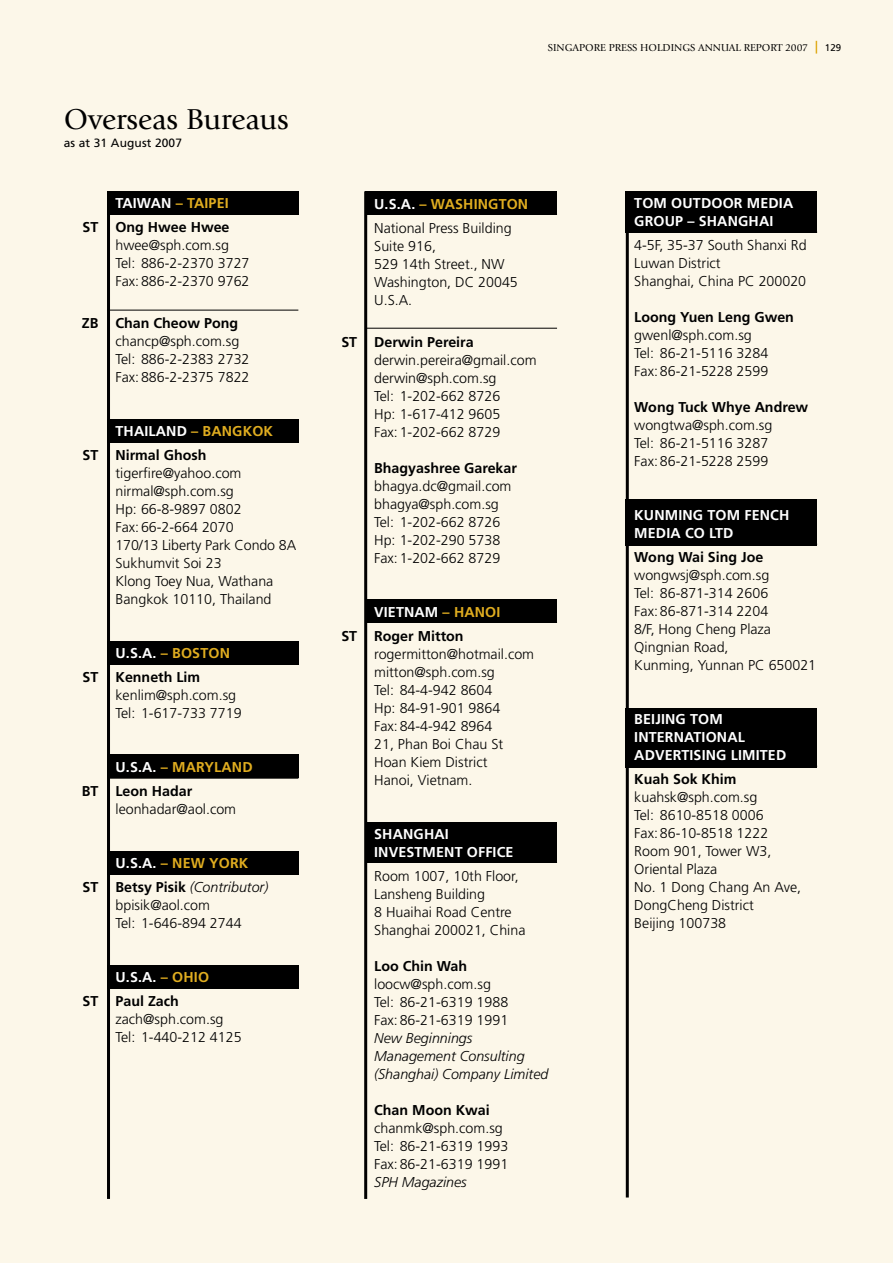
<style>
.page{position:relative;width:893px;height:1263px;background:#fcf7e9}
.page>*{position:absolute;margin:0;border:0;box-sizing:border-box;transform-origin:0 0}
.t1{font:30px "Giovanni";color:#000}
.t2{font:300 14.25px/18px "Frutiger";color:#000}
.t3{font:700 14.25px/24px "Frutiger";color:#000}
.t4{font:700 14.25px/18px "Frutiger";letter-spacing:.01em;color:#fff}
.t5{font:italic 300 14.25px/18px "Frutiger";color:#000}
.t6{font:700 14.25px "Frutiger";letter-spacing:.01em;color:#e0ad20}
.t7{font:12px "Frutiger";letter-spacing:.01em;color:#000}
.t8{font:10.5px "Giovanni";color:#000}
.t9{font:9.75px "Frutiger";color:#000}
.s1{color:#fff}
.s2{color:#e0ad20}
.s3{font-weight:700;font-style:normal;color:#e0ad20}
.s4{font-weight:700;font-style:normal}
</style>
<div class="page">
<div style="left:107px;top:420px;width:191px;height:23px;background:#000"></div>
<div style="left:107px;top:641px;width:191px;height:23px;background:#000"></div>
<div style="left:107px;top:755px;width:191px;height:23px;background:#000"></div>
<div style="left:107px;top:851px;width:191px;height:23px;background:#000"></div>
<div style="left:107px;top:966px;width:191px;height:23px;background:#000"></div>
<div style="left:107px;top:191px;width:191px;height:24px;background:#000"></div>
<div style="left:366px;top:191px;width:191px;height:24px;background:#000"></div>
<div style="left:366px;top:599px;width:191px;height:24px;background:#000"></div>
<div style="left:366px;top:822px;width:191px;height:41px;background:#000"></div>
<div style="left:626px;top:191px;width:191px;height:42px;background:#000"></div>
<div style="left:626px;top:500px;width:191px;height:46px;background:#000"></div>
<div style="left:626px;top:708px;width:191px;height:60px;background:#000"></div>
<hr style="left:107px;top:208px;width:3px;height:991px;background:#000">
<hr style="left:364px;top:191px;width:3px;height:1008px;background:#000">
<hr style="left:626px;top:192px;width:3px;height:1005px;background:#000">
<svg style="left:816px;top:41px;width:1px;height:13px"></svg>
<hr style="left:366px;top:328px;width:191px;height:1px;background:#000">
<hr style="left:107px;top:310px;width:191px;height:1px;background:#000">
<hr style="left:107px;top:664px;width:191px;height:1px;background:#000">
<hr style="left:107px;top:778px;width:191px;height:1px;background:#000">
<hr style="left:107px;top:874px;width:191px;height:1px;background:#000">
<h1 class="t1" style="left:64px;top:102px;width:226px">Overseas Bureaus</h1>
<p class="t7" style="left:64px;top:135px;width:120px">as at 31 August 2007</p>
<p class="t4" style="left:116px;top:194px;width:34px">TAIWAN</p>
<p class="t6" style="left:176px;top:195px;width:54px">– TAIPEI</p>
<p class="t3" style="left:64px;top:215px;width:167px">ST O ng Hwee Hwee</p>
<p class="t2" style="left:116px;top:236px;width:136px">hwee@sph.com.sg<br>Tel: 886-2-2370 3727<br>Fax:886-2-2370 9762</p>
<p class="t3" style="left:82px;top:311px;width:158px">ZB Chan Cheow Pong</p>
<p class="t2" style="left:116px;top:332px;width:136px">chancp@sph.com.sg<br>Tel: 886-2-2383 2732<br>Fax:886-2-2375 7822</p>
<p class="t4" style="left:116px;top:422px;width:44px">THAILAND</p>
<p class="t6" style="left:191px;top:423px;width:63px">– BANGKOK</p>
<p class="t3" style="left:64px;top:443px;width:144px">ST N irmal Ghosh</p>
<p class="t2" style="left:116px;top:464px;width:182px">tigerfire@yahoo.com nirmal@sph.com.sg<br>Hp: 66-8-9897 0802<br>Fax:66-2-664 2070<br>170/13 Liberty Park Condo 8A<br>Sukhumvit Soi 23<br>Klong Toey Nua, Wathana<br>Bangkok 10110, Thailand</p>
<p class="t3" style="left:64px;top:641px;width:155px;text-indent:51px"><span class="s1">U.S.A.</span> <span class="s2">– BOSTON<br></span>ST Kenneth Lim</p>
<p class="t2" style="left:116px;top:686px;width:128px">kenlim@sph.com.sg<br>Tel: 1-617-733 7719</p>
<p class="t4" style="left:116px;top:758px;width:69px">U.S.A. <span class="s2">– MAR</span></p>
<p class="t6" style="left:205px;top:759px;width:20px">YLAND</p>
<p class="t3" style="left:82px;top:779px;width:112px">BT Leon Hadar</p>
<p class="t2" style="left:116px;top:800px;width:122px">leonhadar@aol.com</p>
<p class="t5" style="left:64px;top:851px;width:205px;line-height:24px;text-indent:145px"><span class="s3">YORK<br></span><span class="s4">ST Betsy Pisik</span> (Contributor)</p>
<p class="t2" style="left:116px;top:896px;width:128px">bpisik@aol.com<br>Tel: 1-646-894 2744</p>
<p class="t4" style="left:116px;top:854px;width:69px">U.S.A. <span class="s2">– NEW</span></p>
<p class="t3" style="left:64px;top:965px;width:145px;text-indent:51px"><span class="s1">U.S.A.</span> <span class="s2">– OH IO<br></span>ST Paul Zach</p>
<p class="t2" style="left:116px;top:1010px;width:128px">zach@sph.com.sg<br>Tel: 1-440-212 4125</p>
<p class="t8" style="left:548px;top:41px;width:262px">SINGAPORE PRESS HOLDINGS ANNUAL REPORT 2007</p>
<p class="t9" style="left:825px;top:42px;width:18px">129</p>
<p class="t4" style="left:374px;top:194px;width:69px">U.S.A. <span class="s2">– WASH</span></p>
<p class="t6" style="left:474px;top:195px;width:44px">INGTON</p>
<p class="t2" style="left:374px;top:219px;width:145px">National Press Building<br>Suite 916,<br>529 14th Street., NW<br>Washington, DC 20045<br>U.S.A.</p>
<p class="t3" style="left:323px;top:329px;width:152px">ST Derwin Pereira</p>
<p class="t2" style="left:374px;top:351px;width:164px">derwin.pereira@gmail.com derwin@sph.com.sg<br>Tel: 1-202-662 8726<br>Hp: 1-617-412 9605<br>Fax:1-202-662 8729</p>
<p class="t3" style="left:374px;top:455px;width:144px">Bhagyashree Garekar</p>
<p class="t2" style="left:374px;top:477px;width:139px">bhagya.dc@gmail.com bhagya@sph.com.sg<br>Tel: 1-202-662 8726<br>Hp: 1-202-290 5738<br>Fax:1-202-662 8729</p>
<p class="t4" style="left:374px;top:602px;width:42px">VIETNAM</p>
<p class="t6" style="left:443px;top:603px;width:23px">– HANO</p>
<p class="t6" style="left:497px;top:603px;width:5px">I</p>
<p class="t3" style="left:323px;top:623px;width:142px">ST Roger M itton</p>
<p class="t2" style="left:374px;top:645px;width:161px">rogermitton@hotmail.com mitton@sph.com.sg<br>Tel: 84-4-942 8604<br>Hp: 84-91-901 9864<br>Fax:84-4-942 8964<br>21, Phan Boi Chau St<br>Hoan Kiem District<br>Hanoi, Vietnam.</p>
<p class="t4" style="left:374px;top:824px;width:11px">SHAN</p>
<p class="t4" style="left:374px;top:824px;width:76px;text-indent:39px">GHAI<br>INVESTMEN</p>
<p class="t4" style="left:455px;top:842px;width:51px">T OFFICE</p>
<p class="t2" style="left:374px;top:866px;width:153px">Room 1007, 10th Floor,<br>Lansheng Building<br>8 Huaihai Road Centre<br>Shanghai 200021, China</p>
<p class="t3" style="left:374px;top:953px;width:94px">Loo Chin Wah</p>
<p class="t2" style="left:374px;top:974px;width:136px">loocw@sph.com.sg<br>Tel: 86-21-6319 1988<br>Fax:86-21-6319 1991</p>
<p class="t5" style="left:374px;top:1028px;width:176px">New Beginnings<br>Management Consulting (Shanghai) Company Limited</p>
<p class="t3" style="left:374px;top:1097px;width:117px">Chan Moon Kwai</p>
<p class="t2" style="left:374px;top:1118px;width:136px">chanmk@sph.com.sg<br>Tel: 86-21-6319 1993<br>Fax:86-21-6319 1991</p>
<p class="t5" style="left:374px;top:1172px;width:94px">SPH Magazines</p>
<p class="t4" style="left:634px;top:194px;width:78px">TOM OUTDOOR</p>
<p class="t4" style="left:747px;top:194px;width:12px">MED</p>
<p class="t4" style="left:779px;top:194px;width:16px">IA</p>
<p class="t4" style="left:634px;top:212px;width:75px">GROUP – SHAN</p>
<p class="t4" style="left:738px;top:212px;width:37px">GHAI</p>
<p class="t2" style="left:634px;top:236px;width:174px">4-5F, 35-37 South Shanxi Rd<br>Luwan District<br>Shanghai, China PC 200020</p>
<p class="t3" style="left:634px;top:305px;width:161px">Loong Yuen Leng Gwen</p>
<p class="t2" style="left:634px;top:326px;width:136px">gwenl@sph.com.sg<br>Tel: 86-21-5116 3284<br>Fax:86-21-5228 2599</p>
<p class="t3" style="left:634px;top:395px;width:175px">Wong Tuck Whye Andrew</p>
<p class="t2" style="left:634px;top:416px;width:140px">wongtwa@sph.com.sg<br>Tel: 86-21-5116 3287<br>Fax:86-21-5228 2599</p>
<p class="t4" style="left:634px;top:506px;width:120px">KUNMING TOM FENCH<br>MED</p>
<p class="t4" style="left:666px;top:524px;width:67px">IA CO LTD</p>
<p class="t3" style="left:634px;top:545px;width:131px">Wong Wai Sing Joe</p>
<p class="t2" style="left:634px;top:566px;width:183px">wongwsj@sph.com.sg<br>Tel: 86-871-314 2606<br>Fax:86-871-314 2204<br>8/F, Hong Cheng Plaza<br>Qingnian Road,<br>Kunming, Yunnan PC 650021</p>
<p class="t4" style="left:634px;top:710px;width:77px">BEIJING TOM<br>INTERNA</p>
<p class="t4" style="left:634px;top:728px;width:143px;text-align:center">TIONAL<br>ADVERTISING LIM ITED</p>
<p class="t3" style="left:634px;top:767px;width:104px">Kuah Sok Khim</p>
<p class="t2" style="left:634px;top:788px;width:168px">kuahsk@sph.com.sg<br>Tel: 8610-8518 0006<br>Fax:86-10-8518 1222<br>Room 901, Tower W3,<br>Oriental Plaza<br>No. 1 Dong Chang An Ave,<br>DongCheng District<br>Beijing 100738</p>
</div>
